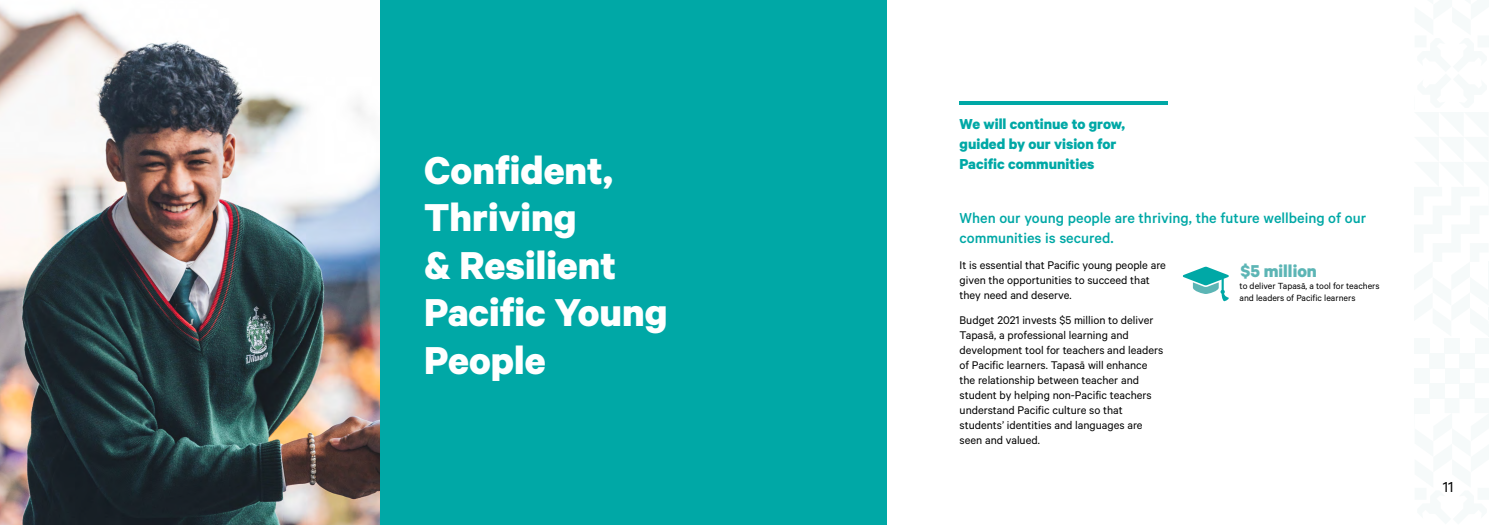
<style>
.page{position:relative;width:1489px;height:525px;background:#fff}
.page>*{position:absolute;margin:0;border:0;box-sizing:border-box;transform-origin:0 0}
.Section_Heading{font:700 43.75px/47.5px "Calibre";color:#fff}
.t1{font:700 19.25px "Calibre";color:#5cb5b5}
.Intro_Copy{font:500 16.25px/20px "Calibre";color:#00a8a6}
.t2{font:700 16.25px/20px "Calibre";color:#00a8a6}
.t3{font:16.25px "Calibre";color:#000}
.Body{font:12.5px/15px "Calibre";color:#000}
.Body-2{font:10px/12px "Calibre";color:#000}
</style>
<div class="page">
<hr style="left:959px;top:101px;width:209px;height:4px;background:#00a8a6">
<div style="left:132px;top:0;width:755px;height:524px;background:#00a8a6"></div>
<img style="left:0;top:0;width:379px;height:524px">
<svg style="left:1182px;top:266px;width:47px;height:35px"></svg>
<p class="Section_Heading" style="left:424px;top:145px;width:245px">Confident,<br>Thriving<br>&amp; Resilient<br>Pacific Young<br>People</p>
<h1 class="t2" style="left:959px;top:113px;width:167px">We will continue to grow, guided by our vision for<br>Pacific communities</h1>
<p class="Intro_Copy" style="left:959px;top:208px;width:408px">When our young people are thriving, the future wellbeing of our communities is secured.</p>
<p class="Body" style="left:959px;top:257px;width:208px">It is essential that Pacific young people are given the opportunities to succeed that they need and deserve.</p>
<p class="Body" style="left:959px;top:312px;width:205px">Budget 2021 invests $5 million to deliver Tapasā, a professional learning and development tool for teachers and leaders of Pacific learners. Tapasā will enhance the relationship between teacher and student by helping non-Pacific teachers understand Pacific culture so that students’ identities and languages are seen and valued.</p>
<h1 class="t1" style="left:1240px;top:259px;width:78px">$5 million</h1>
<p class="Body-2" style="left:1239px;top:279px;width:142px">to deliver Tapasā, a tool for teachers and leaders of Pacific learners</p>
<h3 class="t3" style="left:1442px;top:477px;width:12px">11</h3>
</div>
